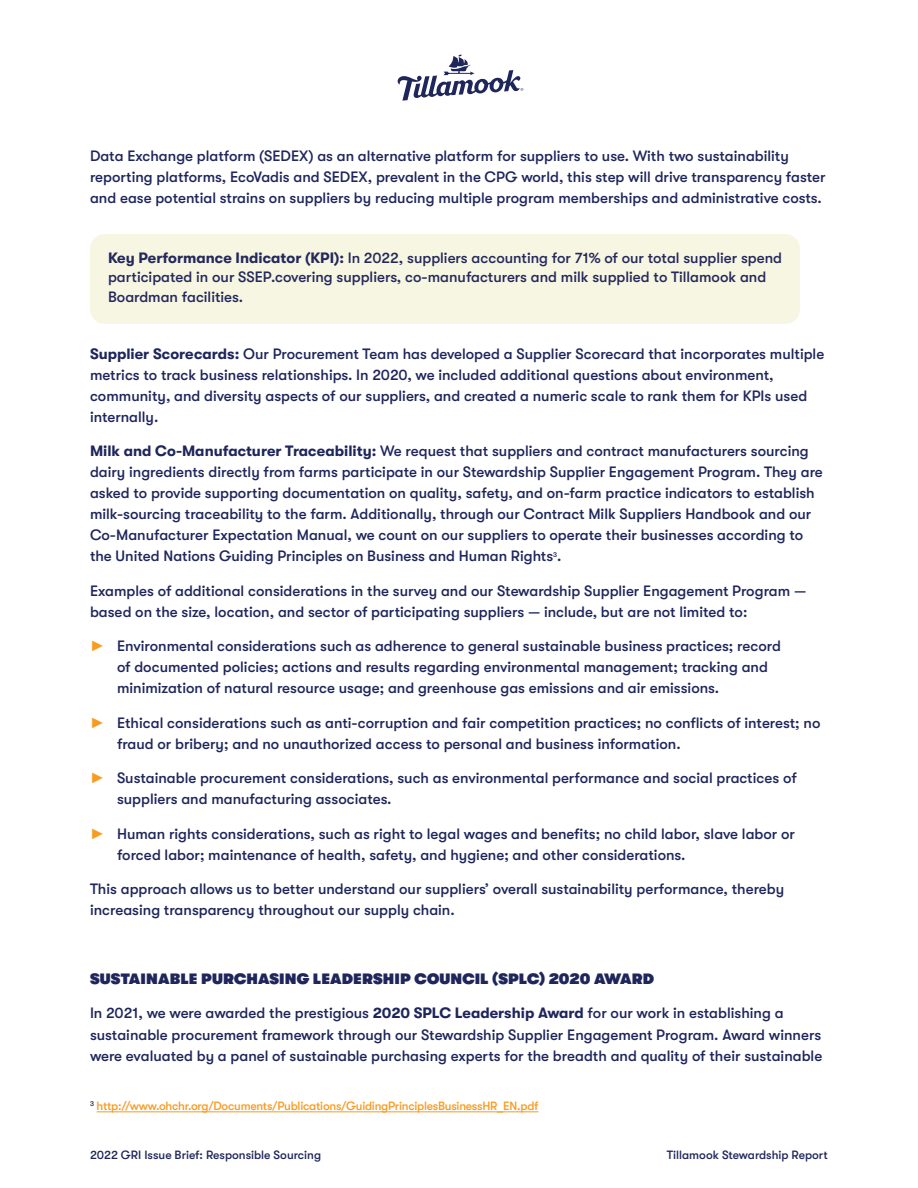
<style>
.page{position:relative;width:918px;height:1188px;background:#fff}
.page>*{position:absolute;margin:0;border:0;box-sizing:border-box;transform-origin:0 0}
.t1{font:500 15px/21px "GT Walsheim Pro";color:#1f265b}
.t2{font:500 15px/19.5px "GT Walsheim Pro";color:#25285b}
.t3{font:800 15px "GT Walsheim Pro";letter-spacing:.01em;color:#1f265b}
.t4{font:500 12px "GT Walsheim Pro";letter-spacing:-.02em;color:#f89b21}
.t5{font:500 12px "GT Walsheim Pro";color:#1f265b}
.s1{font-weight:700}
.s2{font-family:"Arial";font-weight:400;color:#f89b21}
</style>
<div class="page">
<svg style="left:397px;top:54px;width:126px;height:47px"></svg>
<div style="left:90px;top:234px;width:710px;height:90px;background:#f6f6e2;border-radius:15px"></div>
<hr style="left:97px;top:1112px;width:442px;height:1px;background:#f89b21">
<p class="t1" style="left:90px;top:145px;width:737px">Data Exchange platform (SEDEX) as an alternative platform for suppliers to use. With two sustainability reporting platforms, EcoVadis and SEDEX, prevalent in the CPG world, this step will drive transparency faster and ease potential strains on suppliers by reducing multiple program memberships and administrative costs.</p>
<p class="t2" style="left:108px;top:248px;width:676px"><span class="s1">Key Performance Indicator (KPI):</span> In 2022, suppliers accounting for 71% of our total supplier spend participated in our SSEP.covering suppliers, co-manufacturers and milk supplied to Tillamook and<br>Boardman facilities.</p>
<p class="t1" style="left:90px;top:343px;width:736px"><span class="s1">Supplier Scorecards:</span> Our Procurement Team has developed a Supplier Scorecard that incorporates multiple metrics to track business relationships. In 2020, we included additional questions about environment, community, and diversity aspects of our suppliers, and created a numeric scale to rank them for KPIs used internally.</p>
<p class="t1" style="left:90px;top:440px;width:734px"><span class="s1">Milk and Co-Manufacturer Traceability:</span> We request that suppliers and contract manufacturers sourcing dairy ingredients directly from farms participate in our Stewardship Supplier Engagement Program. They are asked to provide supporting documentation on quality, safety, and on-farm practice indicators to establish milk-sourcing traceability to the farm. Additionally, through our Contract Milk Suppliers Handbook and our Co-Manufacturer Expectation Manual, we count on our suppliers to operate their businesses according to the United Nations Guiding Principles on Business and Human Rights<sup>3</sup>.</p>
<p class="t1" style="left:90px;top:580px;width:718px">Examples of additional considerations in the survey and our Stewardship Supplier Engagement Program — based on the size, location, and sector of participating suppliers — include, but are not limited to:</p>
<p class="t1" style="left:117px;top:635px;width:666px;text-indent:-27px"><span class="s2">►</span> Environmental considerations such as adherence to general sustainable business practices; record of documented policies; actions and results regarding environmental management; tracking and minimization of natural resource usage; and greenhouse gas emissions and air emissions.</p>
<p class="t1" style="left:117px;top:712px;width:705px;text-indent:-27px"><span class="s2">►</span> Ethical considerations such as anti-corruption and fair competition practices; no conflicts of interest; no fraud or bribery; and no unauthorized access to personal and business information.</p>
<p class="t1" style="left:117px;top:767px;width:681px;text-indent:-27px"><span class="s2">►</span> Sustainable procurement considerations, such as environmental performance and social practices of suppliers and manufacturing associates.</p>
<p class="t1" style="left:117px;top:823px;width:680px;text-indent:-27px"><span class="s2">►</span> Human rights considerations, such as right to legal wages and benefits; no child labor, slave labor or forced labor; maintenance of health, safety, and hygiene; and other considerations.</p>
<p class="t1" style="left:90px;top:878px;width:696px">This approach allows us to better understand our suppliers’ overall sustainability performance, thereby increasing transparency throughout our supply chain.</p>
<p class="t3" style="left:90px;top:971px;width:566px">SUSTAINABLE PURCHASING LEADERSHIP COUNCIL (SPLC) 2020 AWARD</p>
<p class="t1" style="left:90px;top:1003px;width:734px">In 2021, we were awarded the prestigious <span class="s1">2020 SPLC Leadership Award</span> for our work in establishing a sustainable procurement framework through our Stewardship Supplier Engagement Program. Award winners were evaluated by a panel of sustainable purchasing experts for the breadth and quality of their sustainable</p>
<p class="t4" style="left:90px;top:1099px;width:450px"><sup>3</sup> http://www.ohchr.org/Documents/Publications/GuidingPrinciplesBusinessHR_EN.pdf</p>
<p class="t5" style="left:90px;top:1148px;width:233px">2022 GRI Issue Brief: Responsible Sourcing</p>
<p class="t5" style="left:667px;top:1148px;width:163px">Tillamook Stewardship Report</p>
</div>
